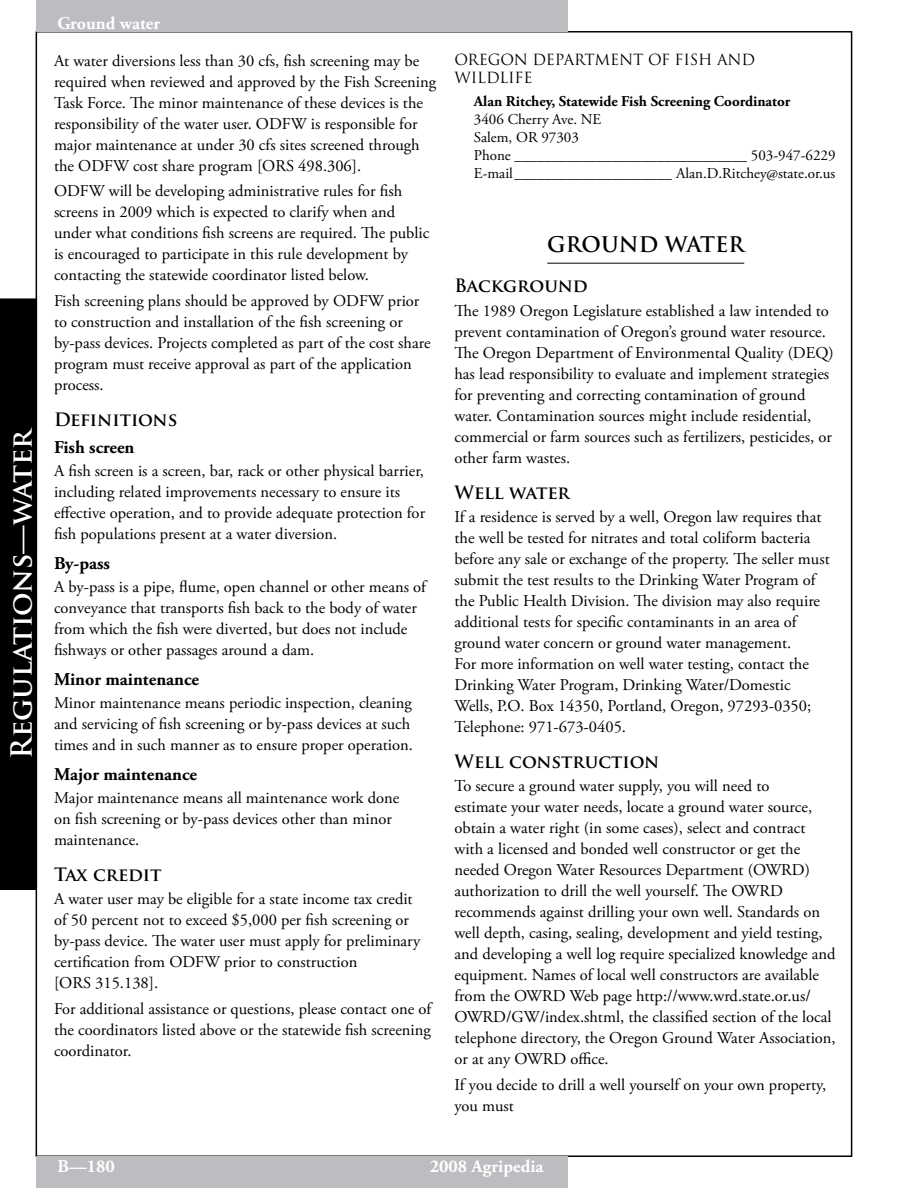
<style>
.page{position:relative;width:918px;height:1188px;background:#fff}
.page>*{position:absolute;margin:0;border:0;box-sizing:border-box;transform-origin:0 0}
.t1{font:700 28.5px "Trajan Pro";color:#fff}
.t2{font:700 21px "Trajan Pro";color:#000}
.t3{font:700 18px "Trajan Pro";letter-spacing:-.03em;color:#000}
.t4{font:700 18px "Adobe Garamond Pro";color:#000}
.t5{font:700 18px "Adobe Garamond Pro";color:#fff}
.t6{font:16.5px/21px "Adobe Garamond Pro";color:#000}
.t7{font:15px/18px "Adobe Garamond Pro";color:#000}
.t8{font:700 15px "Adobe Garamond Pro";color:#000}
.t9{font:15px/18px "Trajan Pro";letter-spacing:-.01em;color:#000}
</style>
<div class="page">
<div style="left:36px;top:0;width:531px;height:32px;background:#bcbdc0"></div>
<div style="left:36px;top:1157px;width:531px;height:31px;background:#bcbdc0"></div>
<div style="left:0;top:299px;width:37px;height:590px;background:#000"></div>
<hr style="left:547px;top:263px;width:197px;height:1px;background:#000">
<h1 class="t1" style="left:4px;top:759px;width:333px;rotate:-90deg">Regulations—water</h1>
<p class="t5" style="left:57px;top:13px;width:104px">Ground water</p>
<p class="t6" style="left:54px;top:51px;width:384px">At water diversions less than 30 cfs, fish screening may be required when reviewed and approved by the Fish Screening Task Force. The minor maintenance of these devices is the responsibility of the water user. ODFW is responsible for major maintenance at under 30 cfs sites screened through the ODFW cost share program [ORS 498.306].</p>
<p class="t6" style="left:54px;top:181px;width:377px">ODFW will be developing administrative rules for fish screens in 2009 which is expected to clarify when and under what conditions fish screens are required. The public is encouraged to participate in this rule development by contacting the statewide coordinator listed below.</p>
<p class="t6" style="left:54px;top:291px;width:378px">Fish screening plans should be approved by ODFW prior to construction and installation of the fish screening or by-pass devices. Projects completed as part of the cost share program must receive approval as part of the application process.</p>
<p class="t3" style="left:54px;top:408px;width:125px">Definitions</p>
<p class="t4" style="left:54px;top:437px;width:82px">Fish screen</p>
<p class="t6" style="left:54px;top:461px;width:373px">A fish screen is a screen, bar, rack or other physical barrier, including related improvements necessary to ensure its effective operation, and to provide adequate protection for fish populations present at a water diversion.</p>
<p class="t4" style="left:54px;top:553px;width:58px">By-pass</p>
<p class="t6" style="left:54px;top:577px;width:373px">A by-pass is a pipe, flume, open channel or other means of conveyance that transports fish back to the body of water from which the fish were diverted, but does not include fishways or other passages around a dam.</p>
<p class="t4" style="left:54px;top:669px;width:147px">Minor maintenance</p>
<p class="t6" style="left:54px;top:693px;width:360px">Minor maintenance means periodic inspection, cleaning and servicing of fish screening or by-pass devices at such times and in such manner as to ensure proper operation.</p>
<p class="t4" style="left:54px;top:764px;width:145px">Major maintenance</p>
<p class="t6" style="left:54px;top:788px;width:347px">Major maintenance means all maintenance work done on fish screening or by-pass devices other than minor maintenance.</p>
<p class="t3" style="left:54px;top:863px;width:109px">Tax credit</p>
<p class="t6" style="left:54px;top:889px;width:368px">A water user may be eligible for a state income tax credit of 50 percent not to exceed $5,000 per fish screening or by-pass device. The water user must apply for preliminary certification from ODFW prior to construction<br>[ORS 315.138].</p>
<p class="t6" style="left:54px;top:998px;width:379px;text-align:justify">For additional assistance or questions, please contact one of the coordinators listed above or the statewide fish screening coordinator.</p>
<p class="t9" style="left:454px;top:51px;width:302px">ORE GON DE PARTME NT OF FISH AND<br>WILDLIFE</p>
<p class="t8" style="left:474px;top:92px;width:318px">Alan Ritchey, Statewide Fish Screening Coordinator</p>
<p class="t7" style="left:474px;top:110px;width:363px">3406 Cherry Ave. NE<br>Salem, OR 97303<br>Phone _______________________________ 503-947-6229<br>E-mail_____________________ Alan.D.Ritchey@state.or.us</p>
<p class="t2" style="left:547px;top:231px;width:198px">Ground water</p>
<p class="t3" style="left:454px;top:275px;width:135px">Background</p>
<p class="t6" style="left:454px;top:300px;width:381px">The 1989 Oregon Legislature established a law intended to prevent contamination of Oregon’s ground water resource.<br>The Oregon Department of Environmental Quality (DEQ) has lead responsibility to evaluate and implement strategies for preventing and correcting contamination of ground water. Contamination sources might include residential, commercial or farm sources such as fertilizers, pesticides, or other farm wastes.</p>
<p class="t3" style="left:454px;top:481px;width:118px">Well water</p>
<p class="t6" style="left:454px;top:507px;width:377px">If a residence is served by a well, Oregon law requires that the well be tested for nitrates and total coliform bacteria before any sale or exchange of the property. The seller must submit the test results to the Drinking Water Program of the Public Health Division. The division may also require additional tests for specific contaminants in an area of ground water concern or ground water management.<br>For more information on well water testing, contact the Drinking Water Program, Drinking Water/Domestic Wells, P.O. Box 14350, Portland, Oregon, 97293-0350; Telephone: 971-673-0405.</p>
<p class="t3" style="left:454px;top:750px;width:206px">Well construction</p>
<p class="t6" style="left:454px;top:776px;width:383px">To secure a ground water supply, you will need to<br>estimate your water needs, locate a ground water source, obtain a water right (in some cases), select and contract with a licensed and bonded well constructor or get the needed Oregon Water Resources Department (OWRD) authorization to drill the well yourself. The OWRD recommends against drilling your own well. Standards on well depth, casing, sealing, development and yield testing, and developing a well log require specialized knowledge and equipment. Names of local well constructors are available from the OWRD Web page http://www.wrd.state.or.us/ OWRD/GW/index.shtml, the classified section of the local telephone directory, the Oregon Ground Water Association, or at any OWRD office.</p>
<p class="t6" style="left:454px;top:1074px;width:373px">If you decide to drill a well yourself on your own property, you must</p>
<p class="t5" style="left:57px;top:1156px;width:59px">B—180</p>
<p class="t5" style="left:430px;top:1156px;width:115px">2008 Agripedia</p>
</div>
